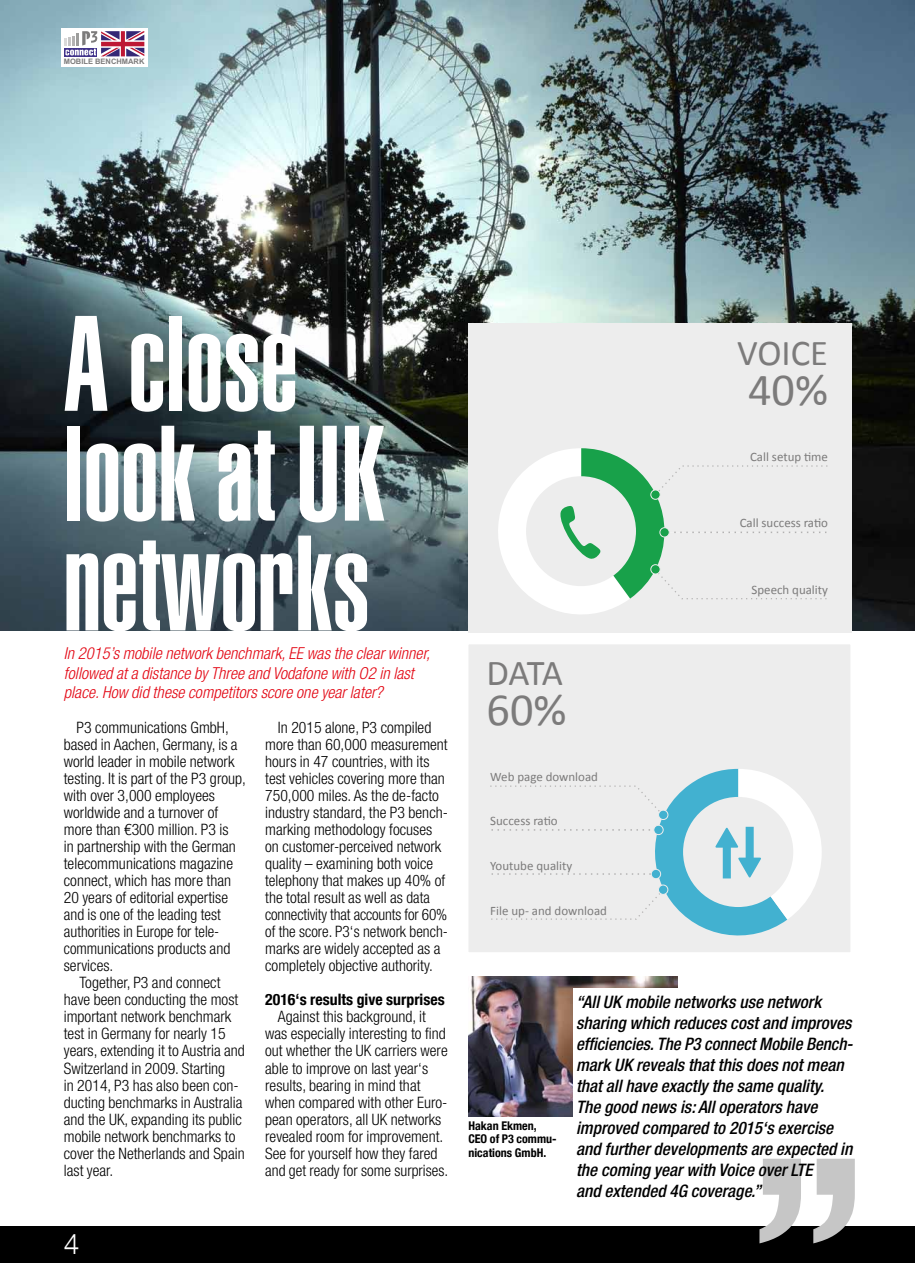
<style>
.page{position:relative;width:915px;height:1263px;background:#fff}
.page>*{position:absolute;margin:0;border:0;box-sizing:border-box;transform-origin:0 0}
.t1{font:133.35px/109.8px "Helvetica LT Std Ultra Comp";color:#fff}
.t2{font:46.35px "Calibri";color:#7c7b7b}
.t3{font:46.2px "Calibri";color:#7c7b7b}
.t4{font:36.6px "Calibri";color:#7c7b7b}
.t5{font:36.45px "Calibri";color:#7c7b7b}
.t6{font:300 28.2px "Helvetica Neue LT Com";color:#fff}
.t7{font:italic 500 condensed 17.25px/21px "Helvetica Neue LT Com";color:#000}
.t8{font:italic 300 condensed 16.5px/19.5px "Helvetica Neue LT Com";color:#e30613}
.t9{font:300 condensed 15.75px/17.1px "Helvetica Neue LT Com";color:#000}
.t10{font:700 condensed 15.75px "Helvetica Neue LT Com";color:#000}
.t11{font:300 condensed 15.75px "Helvetica Neue LT Com";color:#000;scale:.96 1}
.t12{font:12.9px "Calibri";color:#7c7b7b}
.t13{font:700 condensed 12px/13.5px "Helvetica Neue LT Com";color:#000}
.t14{font:700 7.5px "Arial";color:#7c7b7b}
</style>
<div class="page">
<img style="left:468px;top:977px;width:209px;height:139px">
<div style="left:572px;top:988px;width:110px;height:133px;background:#fff"></div>
<img style="left:0;top:0;width:914px;height:630px">
<div style="left:468px;top:324px;width:383px;height:309px;background:#ededed"></div>
<svg style="left:498px;top:448px;width:330px;height:166px"></svg>
<div style="left:650px;top:490px;width:10px;height:9px;background:#18a14a;border-radius:50%"></div>
<div style="left:650px;top:489px;width:10px;height:11px;border:1px solid #ededed;border-radius:50%"></div>
<div style="left:650px;top:565px;width:10px;height:9px;background:#18a14a;border-radius:50%"></div>
<div style="left:650px;top:564px;width:10px;height:10px;border:1px solid #ededed;border-radius:50%"></div>
<div style="left:467px;top:643px;width:384px;height:310px;background:#ededed"></div>
<svg style="left:490px;top:769px;width:331px;height:167px"></svg>
<div style="left:466px;top:642px;width:386px;height:312px;border:2px solid #fff"></div>
<div style="left:0;top:1227px;width:914px;height:36px;background:#000"></div>
<svg style="left:759px;top:1159px;width:95px;height:84px"></svg>
<div style="left:61px;top:28px;width:86px;height:39px;background:#fff"></div>
<svg style="left:64px;top:31px;width:80px;height:25px"></svg>
<p class="t14" style="left:64px;top:56px;width:82px">MOBILE BENCHMARK</p>
<h1 class="t1" style="left:64px;top:311px;width:323px">A close look at UK networks</h1>
<p class="t8" style="left:64px;top:643px;width:367px">In 2015’s mobile network benchmark, EE was the clear winner, followed at a distance by Three and Vodafone with O2 in last place. How did these competitors score one year later?</p>
<p class="t9" style="left:77px;top:718px;width:154px">P3 communications GmbH,</p>
<p class="t9" style="left:64px;top:735px;width:175px">based in Aachen, Germany, is a</p>
<p class="t9" style="left:64px;top:752px;width:172px">world leader in mobile network</p>
<p class="t9" style="left:64px;top:769px;width:184px">testing. It is part of the P3 group,</p>
<p class="t9" style="left:64px;top:787px;width:153px">with over 3,000 employees</p>
<p class="t9" style="left:64px;top:804px;width:156px">worldwide and a turnover of</p>
<p class="t9" style="left:64px;top:821px;width:166px">more than €300 million. P3 is</p>
<p class="t9" style="left:64px;top:838px;width:173px">in partnership with the German</p>
<p class="t9" style="left:64px;top:855px;width:171px">telecommunications magazine</p>
<p class="t9" style="left:64px;top:872px;width:169px">connect, which has more than</p>
<p class="t9" style="left:64px;top:889px;width:166px">20 years of editorial expertise</p>
<p class="t9" style="left:64px;top:906px;width:158px">and is one of the leading test</p>
<p class="t9" style="left:64px;top:923px;width:155px">authorities in Europe for tele-</p>
<p class="t11" style="left:64px;top:939px;width:175px">communications products and</p>
<p class="t9" style="left:64px;top:957px;width:51px">services.</p>
<p class="t9" style="left:79px;top:974px;width:142px">Together, P3 and connect</p>
<p class="t9" style="left:64px;top:991px;width:176px">have been conducting the most</p>
<p class="t9" style="left:64px;top:1008px;width:169px">important network benchmark</p>
<p class="t9" style="left:64px;top:1025px;width:163px">test in Germany for nearly 15</p>
<p class="t9" style="left:64px;top:1042px;width:182px">years, extending it to Austria and</p>
<p class="t9" style="left:64px;top:1059px;width:163px">Switzerland in 2009. Starting</p>
<p class="t9" style="left:64px;top:1076px;width:174px">in 2014, P3 has also been con-</p>
<p class="t9" style="left:64px;top:1093px;width:180px">ducting benchmarks in Australia</p>
<p class="t9" style="left:64px;top:1110px;width:179px">and the UK, expanding its public</p>
<p class="t9" style="left:64px;top:1127px;width:173px">mobile network benchmarks to</p>
<p class="t9" style="left:64px;top:1144px;width:182px">cover the Netherlands and Spain</p>
<p class="t9" style="left:64px;top:1161px;width:51px">last year.</p>
<p class="t9" style="left:265px;top:718px;width:184px;text-indent:13px">In 2015 alone, P3 compiled more than 60,000 measurement hours in 47 countries, with its test vehicles covering more than<br>750,000 miles. As the de-facto industry standard, the P3 bench&shy;marking methodology focuses on customer-perceived network quality – examining both voice telephony that makes up 40% of the total result as well as data connectivity that accounts for 60% of the score. P3‘s network bench&shy;marks are widely accepted as a completely objective authority.</p>
<p class="t10" style="left:265px;top:990px;width:181px">2016‘s results give surprises</p>
<p class="t9" style="left:265px;top:1008px;width:184px;text-indent:13px">Against this background, it was especially interesting to find out whether the UK carriers were able to improve on last year‘s results, bearing in mind that when compared with other Euro&shy;pean operators, all UK networks revealed room for improvement.<br>See for yourself how they fared and get ready for some surprises.</p>
<h3 class="t6" style="left:64px;top:1227px;width:17px">4</h3>
<h3 class="t5" style="left:736px;top:330px;width:92px">VOICE</h3>
<h3 class="t3" style="left:747px;top:360px;width:81px">40%</h3>
<p class="t12" style="left:749px;top:449px;width:79px">Call setup time</p>
<p class="t12" style="left:739px;top:515px;width:90px">Call success ratio</p>
<h3 class="t4" style="left:486px;top:650px;width:78px">DATA</h3>
<h2 class="t2" style="left:486px;top:680px;width:82px">60%</h2>
<p class="t12" style="left:490px;top:769px;width:109px">Web page download</p>
<p class="t12" style="left:490px;top:812px;width:69px">Success ratio</p>
<p class="t12" style="left:490px;top:857px;width:84px">Youtube quality</p>
<p class="t12" style="left:490px;top:902px;width:118px">File up- and download</p>
<p class="t12" style="left:751px;top:582px;width:78px">Speech quality</p>
<p class="t13" style="left:468px;top:1118px;width:90px">Hakan Ekmen,<br>CEO of P3 commu&shy;nications GmbH.</p>
<p class="t7" style="left:576px;top:991px;width:278px">“All UK mobile networks use network sharing which reduces cost and improves efficiencies. The P3 connect Mobile Bench&shy;mark UK reveals that this does not mean that all have exactly the same quality.<br>The good news is: All operators have improved compared to 2015‘s exercise and further developments are expected in the coming year with Voice over LTE<br>and extended 4G coverage.”</p>
</div>
